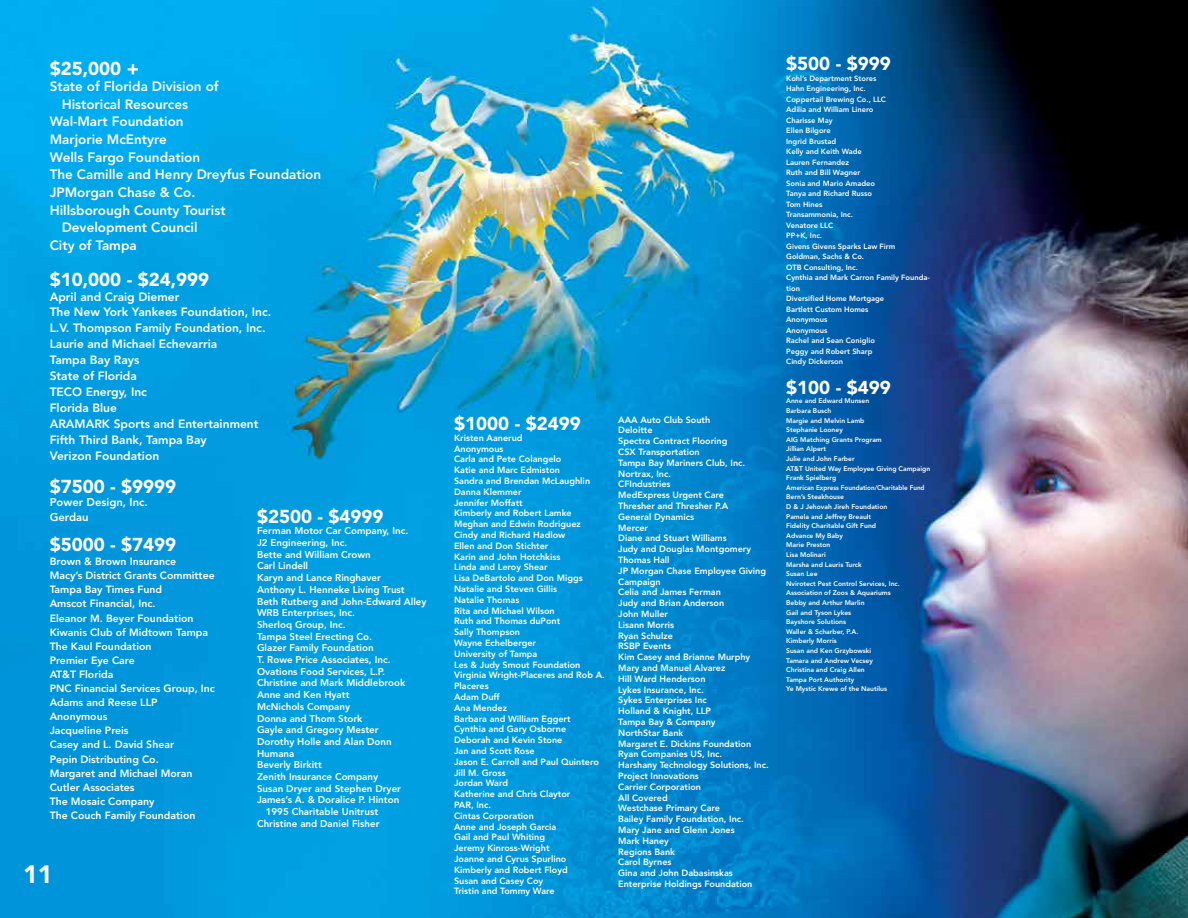
<style>
.page{position:relative;width:1188px;height:918px;background:#fff}
.page>*{position:absolute;margin:0;border:0;box-sizing:border-box;transform-origin:0 0}
.t1{font:900 24.9px "Avenir";color:#fff}
.t2{font:900 18.6px "Avenir";color:#fff}
.t3{font:800 13.5px "Avenir";color:#fff}
.t4{font:800 12px/15.9px "Avenir";color:#fff}
.t5{font:800 11.25px/15px "Avenir";color:#fff}
.t6{font:800 10.5px/14.1px "Avenir";color:#fff}
.t7{font:800 9.75px "Avenir";color:#fff}
.t8{font:800 9px/10.8px "Avenir";color:#fff}
.t9{font:800 7.5px/10.5px "Avenir";color:#fff}
.t10{font:800 6.75px/9.6px "Avenir";color:#fff}
</style>
<div class="page">
<img style="left:0;top:0;width:1188px;height:918px">
<h2 class="t2" style="left:50px;top:57px;width:91px">$25,000 +</h2>
<h3 class="t3" style="left:50px;top:78px;width:170px">State of Florida Division of</h3>
<h3 class="t3" style="left:62px;top:96px;width:128px">Historical Resources</h3>
<h3 class="t3" style="left:50px;top:114px;width:135px">Wal-Mart Foundation</h3>
<h3 class="t3" style="left:50px;top:131px;width:119px">Marjorie McEntyre</h3>
<h3 class="t3" style="left:50px;top:149px;width:152px">Wells Fargo Foundation</h3>
<h3 class="t3" style="left:50px;top:167px;width:273px">The Camille and Henry Dreyfus Foundation</h3>
<h3 class="t3" style="left:50px;top:184px;width:147px">JPMorgan Chase &amp; Co.</h3>
<h3 class="t3" style="left:50px;top:202px;width:177px">Hillsborough County Tourist</h3>
<h3 class="t3" style="left:62px;top:220px;width:137px">Development Council</h3>
<h3 class="t3" style="left:50px;top:237px;width:89px">City of Tampa</h3>
<h2 class="t2" style="left:50px;top:268px;width:161px">$10,000 - $24,999</h2>
<p class="t4" style="left:50px;top:288px;width:223px">April and Craig Diemer<br>The New York Yankees Foundation, Inc.<br>L.V. Thompson Family Foundation, Inc.<br>Laurie and Michael Echevarria<br>Tampa Bay Rays<br>State of Florida<br>TECO Energy, Inc<br>Florida Blue<br>ARAMARK Sports and Entertainment<br>Fifth Third Bank, Tampa Bay<br>Verizon Foundation</p>
<h2 class="t2" style="left:50px;top:475px;width:128px">$7500 - $9999</h2>
<p class="t5" style="left:50px;top:495px;width:100px">Power Design, Inc.<br>Gerdau</p>
<h2 class="t2" style="left:50px;top:533px;width:128px">$5000 - $7499</h2>
<p class="t6" style="left:50px;top:554px;width:167px">Brown &amp; Brown Insurance<br>Macy’s District Grants Committee<br>Tampa Bay Times Fund<br>Amscot Financial, Inc.<br>Eleanor M. Beyer Foundation<br>Kiwanis Club of Midtown Tampa<br>The Kaul Foundation<br>Premier Eye Care<br>AT&amp;T Florida<br>PNC Financial Services Group, Inc<br>Adams and Reese LLP<br>Anonymous<br>Jacqueline Preis<br>Casey and L. David Shear<br>Pepin Distributing Co.<br>Margaret and Michael Moran<br>Cutler Associates<br>The Mosaic Company<br>The Couch Family Foundation</p>
<h2 class="t2" style="left:257px;top:505px;width:128px">$2500 - $4999</h2>
<p class="t7" style="left:257px;top:525px;width:153px">Ferman Motor Car Company, Inc.</p>
<p class="t7" style="left:257px;top:537px;width:92px">J2 Engineering, Inc.</p>
<p class="t7" style="left:257px;top:549px;width:115px">Bette and William Crown</p>
<p class="t7" style="left:257px;top:560px;width:53px">Carl Lindell</p>
<p class="t7" style="left:257px;top:572px;width:125px">Karyn and Lance Ringhaver</p>
<p class="t7" style="left:257px;top:584px;width:149px">Anthony L. Henneke Living Trust</p>
<p class="t7" style="left:257px;top:595px;width:171px">Beth Rutberg and John-Edward Alley</p>
<p class="t7" style="left:257px;top:607px;width:100px">WRB Enterprises, Inc.</p>
<p class="t7" style="left:257px;top:619px;width:90px">Sherloq Group, Inc.</p>
<p class="t7" style="left:257px;top:630px;width:116px">Tampa Steel Erecting Co.</p>
<p class="t7" style="left:257px;top:642px;width:118px">Glazer Family Foundation</p>
<p class="t7" style="left:257px;top:654px;width:135px">T. Rowe Price Associates, Inc.</p>
<p class="t7" style="left:257px;top:666px;width:130px">Ovations Food Services, L.P.</p>
<p class="t7" style="left:257px;top:677px;width:150px">Christine and Mark Middlebrook</p>
<p class="t7" style="left:257px;top:689px;width:94px">Anne and Ken Hyatt</p>
<p class="t7" style="left:257px;top:701px;width:95px">McNichols Company</p>
<p class="t7" style="left:257px;top:712px;width:107px">Donna and Thom Stork</p>
<p class="t7" style="left:257px;top:724px;width:123px">Gayle and Gregory Mester</p>
<p class="t7" style="left:257px;top:736px;width:136px">Dorothy Holle and Alan Donn</p>
<p class="t7" style="left:257px;top:747px;width:39px">Humana</p>
<p class="t7" style="left:257px;top:759px;width:66px">Beverly Birkitt</p>
<p class="t7" style="left:257px;top:771px;width:123px">Zenith Insurance Company</p>
<p class="t7" style="left:257px;top:783px;width:146px">Susan Dryer and Stephen Dryer</p>
<p class="t7" style="left:257px;top:794px;width:144px">James’s A. &amp; Doralice P. Hinton</p>
<p class="t7" style="left:266px;top:806px;width:114px">1995 Charitable Unitrust</p>
<p class="t7" style="left:257px;top:818px;width:124px">Christine and Daniel Fisher</p>
<h1 class="t1" style="left:23px;top:859px;width:31px">11</h1>
<h2 class="t2" style="left:454px;top:412px;width:128px">$1000 - $2499</h2>
<p class="t8" style="left:454px;top:432px;width:152px">Kristen Aanerud<br>Anonymous<br>Carla and Pete Colangelo<br>Katie and Marc Edmiston<br>Sandra and Brendan McLaughlin<br>Danna Klemmer<br>Jennifer Moffatt<br>Kimberly and Robert Lamke<br>Meghan and Edwin Rodriguez<br>Cindy and Richard Hadlow<br>Ellen and Don Stichter<br>Karin and John Hotchkiss<br>Linda and Leroy Shear<br>Lisa DeBartolo and Don Miggs<br>Natalie and Steven Gillis<br>Natalie Thomas<br>Rita and Michael Wilson<br>Ruth and Thomas duPont<br>Sally Thompson<br>Wayne Echelberger<br>University of Tampa<br>Les &amp; Judy Smout Foundation<br>Virginia Wright-Placeres and Rob A.<br>Placeres<br>Adam Duff<br>Ana Mendez<br>Barbara and William Eggert<br>Cynthia and Gary Osborne<br>Deborah and Kevin Stone<br>Jan and Scott Rose<br>Jason E. Carroll and Paul Quintero<br>Jill M. Gross<br>Jordan Ward<br>Katherine and Chris Claytor<br>PAR, Inc.<br>Cintas Corporation<br>Anne and Joseph Garcia<br>Gail and Paul Whiting<br>Jeremy Kinross-Wright<br>Joanne and Cyrus Spurlino<br>Kimberly and Robert Floyd<br>Susan and Casey Coy<br>Tristin and Tommy Ware</p>
<p class="t8" style="left:618px;top:414px;width:152px">AAA Auto Club South<br>Deloitte<br>Spectra Contract Flooring<br>CSX Transportation<br>Tampa Bay Mariners Club, Inc.<br>Nortrax, Inc.<br>CFIndustries<br>MedExpress Urgent Care<br>Thresher and Thresher P.A<br>General Dynamics<br>Mercer<br>Diane and Stuart Williams<br>Judy and Douglas Montgomery<br>Thomas Hall<br>JP Morgan Chase Employee Giving<br>Campaign<br>Celia and James Ferman<br>Judy and Brian Anderson<br>John Muller<br>Lisann Morris<br>Ryan Schulze<br>RSBP Events<br>Kim Casey and Brianne Murphy<br>Mary and Manuel Alvarez<br>Hill Ward Henderson<br>Lykes Insurance, Inc.<br>Sykes Enterprises Inc<br>Holland &amp; Knight, LLP<br>Tampa Bay &amp; Company<br>NorthStar Bank<br>Margaret E. Dickins Foundation<br>Ryan Companies US, Inc.<br>Harshany Technology Solutions, Inc.<br>Project Innovations<br>Carrier Corporation<br>All Covered<br>Westchase Primary Care<br>Bailey Family Foundation, Inc.<br>Mary Jane and Glenn Jones<br>Mark Haney<br>Regions Bank<br>Carol Byrnes<br>Gina and John Dabasinskas<br>Enterprise Holdings Foundation</p>
<h2 class="t2" style="left:786px;top:53px;width:106px">$500 - $999</h2>
<p class="t9" style="left:786px;top:73px;width:145px">Kohl’s Department Stores<br>Hahn Engineering, Inc.<br>Coppertail Brewing Co., LLC<br>Adilia and William Linero<br>Charisse May<br>Ellen Bilgore<br>Ingrid Brustad<br>Kelly and Keith Wade<br>Lauren Fernandez<br>Ruth and Bill Wagner<br>Sonia and Mario Amadeo<br>Tanya and Richard Russo<br>Tom Hines<br>Transammonia, Inc.<br>Venatore LLC<br>PP+K, Inc.<br>Givens Givens Sparks Law Firm<br>Goldman, Sachs &amp; Co.<br>OTB Consulting, Inc.<br>Cynthia and Mark Carron Family Founda&shy;tion<br>Diversified Home Mortgage<br>Bartlett Custom Homes<br>Anonymous<br>Anonymous<br>Rachel and Sean Coniglio<br>Peggy and Robert Sharp<br>Cindy Dickerson</p>
<h2 class="t2" style="left:786px;top:376px;width:106px">$100 - $499</h2>
<p class="t10" style="left:786px;top:396px;width:145px">Anne and Edward Munsen<br>Barbara Busch<br>Margie and Melvin Lamb<br>Stephanie Looney<br>AIG Matching Grants Program<br>Jillian Alpert<br>Julie and John Farber<br>AT&amp;T United Way Employee Giving Campaign<br>Frank Spielberg<br>American Express Foundation/Charitable Fund<br>Bern’s Steakhouse<br>D &amp; J Jehovah Jireh Foundation<br>Pamela and Jeffrey Breault<br>Fidelity Charitable Gift Fund<br>Advance My Baby<br>Marie Preston<br>Lisa Molinari<br>Marsha and Lauris Turck<br>Susan Lee<br>Nvirotect Pest Control Services, Inc.<br>Association of Zoos &amp; Aquariums<br>Bebby and Arthur Marlin<br>Gail and Tyson Lykes<br>Bayshore Solutions<br>Waller &amp; Scharber, P.A.<br>Kimberly Morris<br>Susan and Ken Grzybowski<br>Tamara and Andrew Vecsey<br>Christina and Craig Allen<br>Tampa Port Authority<br>Ye Mystic Krewe of the Nautilus</p>
</div>
